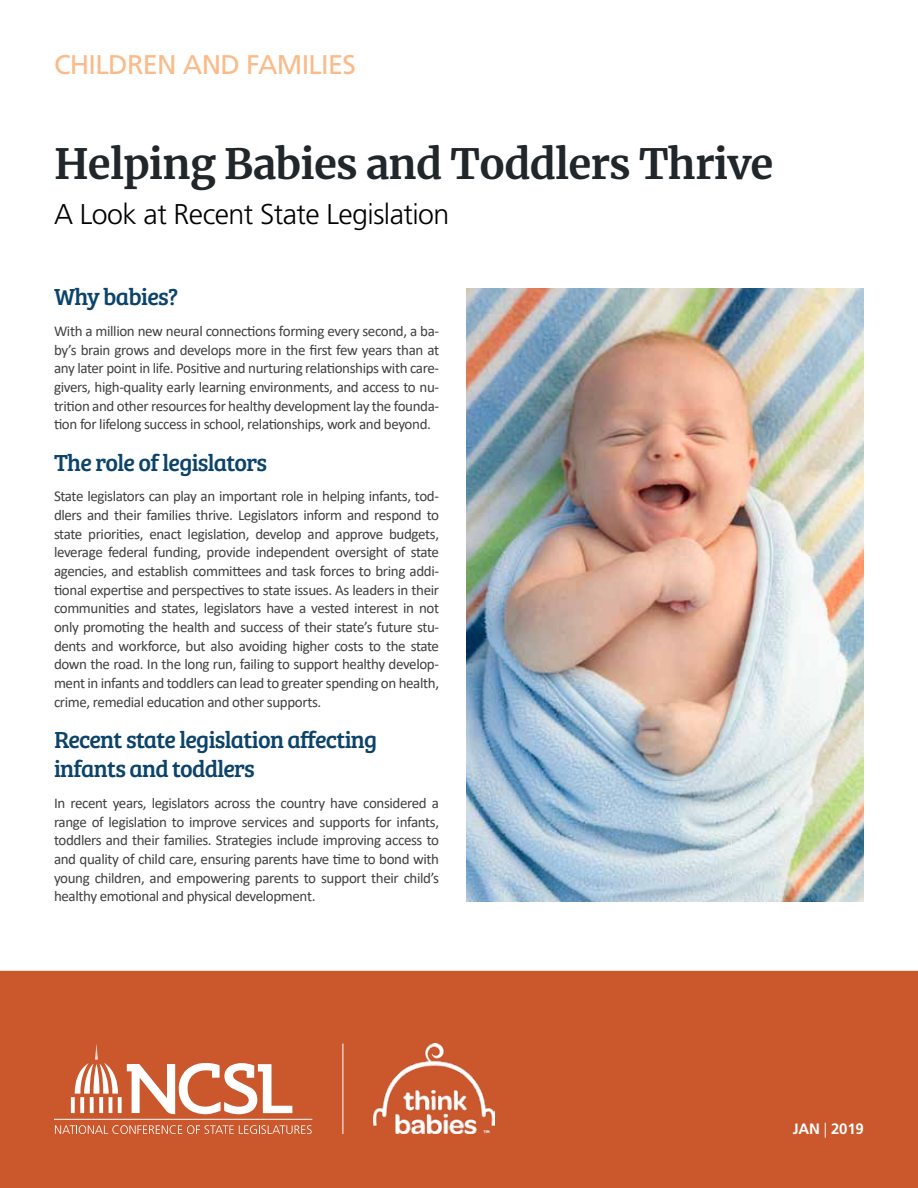
<style>
.page{position:relative;width:918px;height:1188px;background:#fff}
.page>*{position:absolute;margin:0;border:0;box-sizing:border-box;transform-origin:0 0}
.t1{font:700 41.7px "Merriweather";letter-spacing:-.02em;color:#21262a}
.t2{font:300 28.5px "Frutiger LT Std";letter-spacing:-.02em;color:#000}
.body_text{font:27px "Frutiger LT Std";letter-spacing:-.025em;color:#fbba88}
.Heading_2{font:24px/29.4px "Bree Serif";letter-spacing:-.03em;color:#0b436b}
.body_text-2{font:15px/18.6px "Calibri";letter-spacing:-.025em;color:#414042;text-align:justify}
.t3{font:700 15px "Frutiger LT Std";letter-spacing:-.01em;color:#fff}
.s1{font-weight:300}
</style>
<div class="page">
<div style="left:0;top:966px;width:918px;height:222px;background:#cb572c"></div>
<svg style="left:55px;top:1125px;width:257px;height:9px"></svg>
<hr style="left:54px;top:1119px;width:258px;height:1px;background:#fff">
<svg style="left:75px;top:1044px;width:43px;height:50px"></svg>
<hr style="left:109px;top:1097px;width:3px;height:16px;background:#fff">
<svg style="left:118px;top:1097px;width:4px;height:16px"></svg>
<svg style="left:99px;top:1097px;width:4px;height:16px"></svg>
<svg style="left:90px;top:1097px;width:4px;height:16px"></svg>
<svg style="left:80px;top:1097px;width:4px;height:16px"></svg>
<svg style="left:71px;top:1097px;width:4px;height:16px"></svg>
<svg style="left:127px;top:1063px;width:165px;height:51px"></svg>
<img style="left:374px;top:1044px;width:121px;height:90px">
<img style="left:466px;top:288px;width:398px;height:613px">
<div style="left:0;top:965px;width:918px;height:6px;background:#fff"></div>
<hr style="left:343px;top:1044px;width:1px;height:90px;background:#fff">
<p class="body_text" style="left:54px;top:49px;width:303px">CHILDREN AND FAMILIES</p>
<p class="t1" style="left:54px;top:135px;width:721px">Helping Babies and Toddlers Thrive</p>
<p class="t2" style="left:54px;top:198px;width:397px">A Look at Recent State Legislation</p>
<p class="Heading_2" style="left:54px;top:281px;width:126px">Why babies?</p>
<p class="body_text-2" style="left:54px;top:321px;width:387px">With a million new neural connections forming every second, a ba&shy;by’s brain grows and develops more in the first few years than at any later point in life. Positive and nurturing relationships with care&shy;givers, high-quality early learning environments, and access to nu&shy;trition and other resources for healthy development lay the founda&shy;tion for lifelong success in school, relationships, work and beyond.</p>
<p class="Heading_2" style="left:54px;top:446px;width:215px">The role of legislators</p>
<p class="body_text-2" style="left:54px;top:487px;width:387px">State legislators can play an important role in helping infants, tod&shy;dlers and their families thrive. Legislators inform and respond to state priorities, enact legislation, develop and approve budgets, leverage federal funding, provide independent oversight of state agencies, and establish committees and task forces to bring addi&shy;tional expertise and perspectives to state issues. As leaders in their communities and states, legislators have a vested interest in not only promoting the health and success of their state’s future stu&shy;dents and workforce, but also avoiding higher costs to the state down the road. In the long run, failing to support healthy develop&shy;ment in infants and toddlers can lead to greater spending on health, crime, remedial education and other supports.</p>
<p class="Heading_2" style="left:54px;top:724px;width:325px">Recent state legislation affecting infants and toddlers</p>
<p class="body_text-2" style="left:54px;top:793px;width:387px">In recent years, legislators across the country have considered a range of legislation to improve services and supports for infants, toddlers and their families. Strategies include improving access to and quality of child care, ensuring parents have time to bond with young children, and empowering parents to support their child’s healthy emotional and physical development.</p>
<p class="t3" style="left:793px;top:1120px;width:73px">JAN <span class="s1">|</span> 2019</p>
</div>
